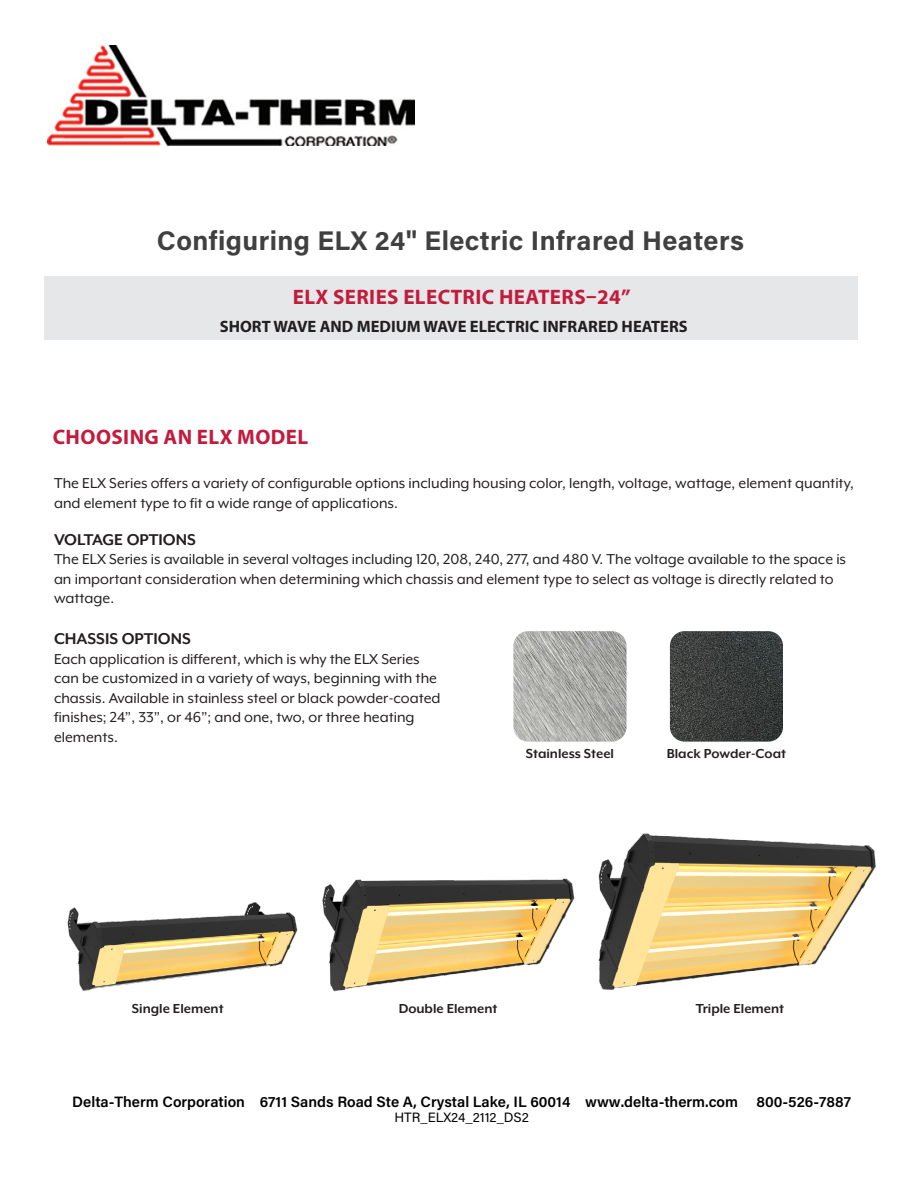
<style>
.page{position:relative;width:918px;height:1188px;background:#fff}
.page>*{position:absolute;margin:0;border:0;box-sizing:border-box;transform-origin:0 0}
.t1{font:700 27px "Acumin Pro";letter-spacing:.015em;color:#404040}
.t2{font:700 21px "Myriad Pro";letter-spacing:.02em;color:#c11c3d}
.t3{font:700 18px "Mr Eaves XL Mod OT";color:#231f20}
.t4{font:16.5px/19.5px "Mr Eaves XL Mod OT";color:#231f20}
.t5{font:700 16.5px "Myriad Pro";color:#231f20}
.t6{font:600 15px "Acumin Pro";color:#000}
.t7{font:700 15px "Mr Eaves XL Mod OT";color:#231f20}
.t8{font:13.5px "Acumin Pro";color:#000}
</style>
<div class="page">
<img style="left:47px;top:45px;width:368px;height:100px">
<div style="left:44px;top:277px;width:814px;height:63px;background:#e6e7e8"></div>
<img style="left:513px;top:631px;width:114px;height:111px">
<img style="left:670px;top:631px;width:113px;height:111px">
<img style="left:67px;top:902px;width:231px;height:89px">
<img style="left:322px;top:878px;width:253px;height:114px">
<img style="left:598px;top:833px;width:278px;height:157px">
<h1 class="t1" style="left:157px;top:221px;width:589px">Configuring ELX 24" Electric Infrared Heaters</h1>
<p class="t2" style="left:293px;top:284px;width:340px">ELX SERIES ELECTRIC HEATERS–24”</p>
<p class="t5" style="left:220px;top:316px;width:469px">SHORT WAVE AND MEDIUM WAVE ELECTRIC INFRARED HEATERS</p>
<p class="t2" style="left:53px;top:424px;width:257px">CHOOSING AN ELX MODEL</p>
<p class="t4" style="left:54px;top:473px;width:801px">The ELX Series offers a variety of configurable options including housing color, length, voltage, wattage, element quantity, and element type to fit a wide range of applications.</p>
<p class="t3" style="left:54px;top:531px;width:143px">VOLTAGE OPTIONS</p>
<p class="t4" style="left:54px;top:550px;width:794px">The ELX Series is available in several voltages including 120, 208, 240, 277, and 480 V. The voltage available to the space is an important consideration when determining which chassis and element type to select as voltage is directly related to wattage.</p>
<p class="t3" style="left:54px;top:630px;width:138px">CHASSIS OPTIONS</p>
<p class="t4" style="left:54px;top:649px;width:388px">Each application is different, which is why the ELX Series can be customized in a variety of ways, beginning with the chassis. Available in stainless steel or black powder-coated finishes; 24”, 33”, or 46”; and one, two, or three heating elements.</p>
<p class="t7" style="left:526px;top:746px;width:90px">Stainless Steel</p>
<p class="t7" style="left:667px;top:746px;width:121px">Black Powder-Coat</p>
<p class="t7" style="left:132px;top:1001px;width:93px">Single Element</p>
<p class="t7" style="left:399px;top:1001px;width:100px">Double Element</p>
<p class="t7" style="left:696px;top:1001px;width:90px">Triple Element</p>
<p class="t6" style="left:72px;top:1092px;width:780px">Delta-Therm Corporation 6711 Sands Road Ste A, Crystal Lake, IL 60014 www.delta-therm.com 800-526-7887</p>
<p class="t8" style="left:394px;top:1108px;width:136px">HTR_ELX24_2112_DS2</p>
</div>
